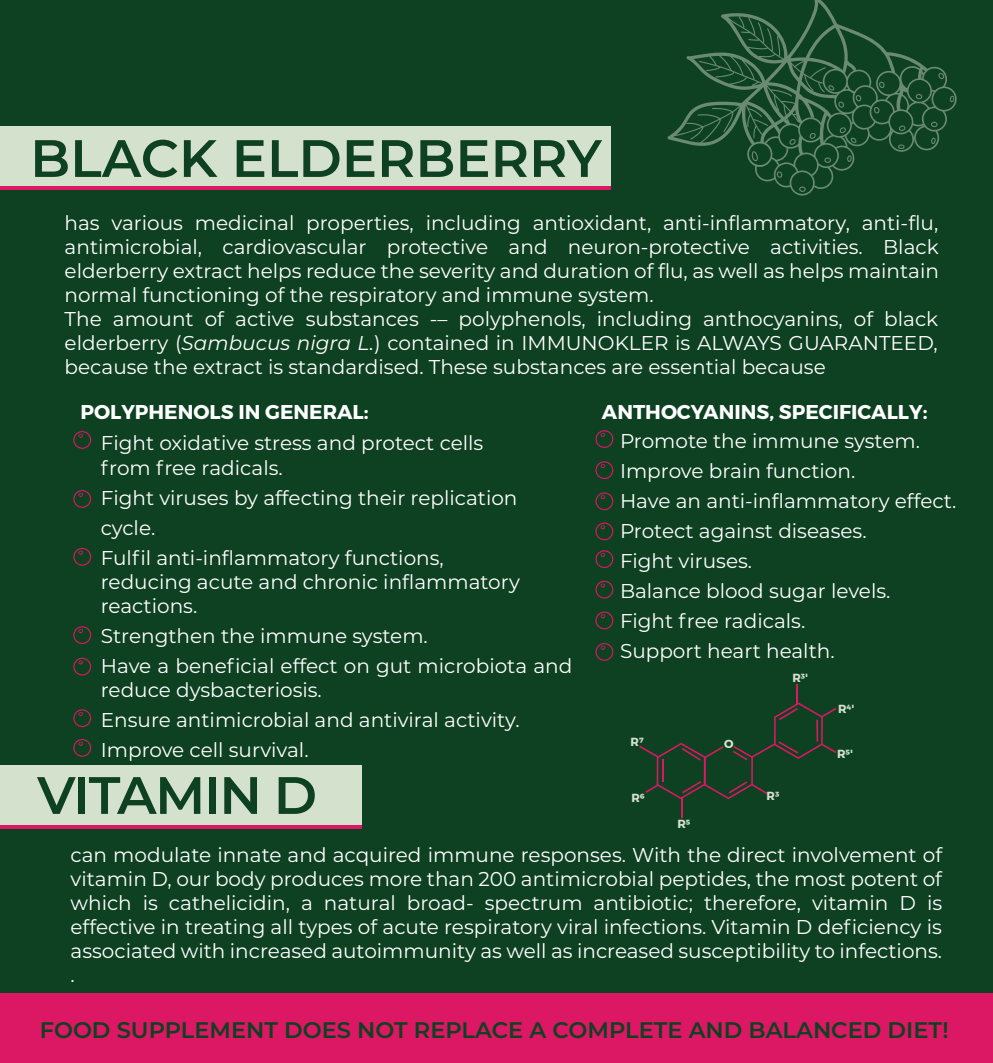
<style>
.page{position:relative;width:993px;height:1063px;background:#fff}
.page>*{position:absolute;margin:0;border:0;box-sizing:border-box;transform-origin:0 0}
.t1{font:600 52.5px "Montserrat";color:#0d4122}
.t2{font:600 52.5px "Montserrat";letter-spacing:-.025em;color:#0d4122}
.t3{font:600 22.5px "Montserrat";color:#0d4122}
.t4{font:20px/24px "Montserrat";color:#fff}
.t5{font:700 20px "Montserrat";color:#fff}
.t6{font:700 11.75px "Montserrat";color:#d4e1cd}
.s1{font-style:italic}
.s2{color:#231f20}
</style>
<div class="page">
<div style="left:0;top:0;width:992px;height:1063px;background:#0e4122"></div>
<div style="left:0;top:766px;width:361px;height:60px;background:#d4e1cd"></div>
<hr style="left:0;top:826px;width:361px;height:3px;background:#dc1763">
<div style="left:0;top:126px;width:610px;height:61px;background:#d4e1cd"></div>
<hr style="left:0;top:187px;width:610px;height:3px;background:#dc1763">
<svg style="left:667px;top:0;width:289px;height:196px"></svg>
<svg style="left:751px;top:151px;width:6px;height:10px"></svg>
<svg style="left:798px;top:186px;width:7px;height:6px"></svg>
<svg style="left:824px;top:157px;width:6px;height:6px"></svg>
<svg style="left:930px;top:122px;width:7px;height:5px"></svg>
<svg style="left:838px;top:102px;width:6px;height:6px"></svg>
<svg style="left:938px;top:73px;width:6px;height:6px"></svg>
<svg style="left:915px;top:94px;width:7px;height:5px"></svg>
<svg style="left:873px;top:107px;width:6px;height:7px"></svg>
<svg style="left:878px;top:82px;width:6px;height:6px"></svg>
<svg style="left:855px;top:95px;width:6px;height:7px"></svg>
<svg style="left:776px;top:171px;width:6px;height:7px"></svg>
<svg style="left:828px;top:85px;width:6px;height:6px"></svg>
<svg style="left:846px;top:155px;width:5px;height:7px"></svg>
<svg style="left:930px;top:137px;width:5px;height:7px"></svg>
<svg style="left:949px;top:95px;width:5px;height:7px"></svg>
<svg style="left:897px;top:144px;width:7px;height:5px"></svg>
<svg style="left:789px;top:139px;width:6px;height:6px"></svg>
<svg style="left:839px;top:127px;width:17px;height:16px"></svg>
<svg style="left:809px;top:133px;width:6px;height:6px"></svg>
<svg style="left:898px;top:125px;width:7px;height:6px"></svg>
<svg style="left:73px;top:431px;width:19px;height:18px"></svg>
<svg style="left:595px;top:430px;width:18px;height:18px"></svg>
<svg style="left:595px;top:461px;width:18px;height:19px"></svg>
<svg style="left:595px;top:492px;width:18px;height:19px"></svg>
<svg style="left:595px;top:522px;width:18px;height:19px"></svg>
<svg style="left:595px;top:550px;width:18px;height:19px"></svg>
<svg style="left:595px;top:580px;width:18px;height:19px"></svg>
<svg style="left:595px;top:611px;width:18px;height:19px"></svg>
<svg style="left:595px;top:643px;width:18px;height:18px"></svg>
<svg style="left:73px;top:490px;width:19px;height:18px"></svg>
<svg style="left:73px;top:547px;width:19px;height:19px"></svg>
<svg style="left:73px;top:626px;width:19px;height:18px"></svg>
<svg style="left:73px;top:657px;width:19px;height:19px"></svg>
<svg style="left:73px;top:709px;width:19px;height:19px"></svg>
<svg style="left:73px;top:738px;width:19px;height:19px"></svg>
<svg style="left:639px;top:702px;width:197px;height:115px"></svg>
<hr style="left:796px;top:684px;width:2px;height:20px;background:#dc1763">
<div style="left:0;top:994px;width:992px;height:69px;background:#dc1763"></div>
<h1 class="t1" style="left:30px;top:121px;width:572px">BLACK ELDERBERRY</h1>
<p class="t4" style="left:64px;top:211px;width:875px">has various medicinal properties, including antioxidant, anti-inflammatory, anti-flu, antimicrobial, cardiovascular protective and neuron-protective activities. Black elderberry extract helps reduce the severity and duration of flu, as well as helps maintain normal functioning of the respiratory and immune system.<br>The amount of active substances -– polyphenols, including anthocyanins, of black elderberry (<span class="s1">Sambucus nigra L.</span>) contained in IMMUNOKLER is ALWAYS GUARANTEED, because the extract is standardised. These substances are essential because</p>
<p class="t5" style="left:80px;top:400px;width:289px">POLYPHENOLS IN GENERAL:</p>
<p class="t5" style="left:601px;top:400px;width:327px">ANTHOCYANINS, SPECIFICALLY:</p>
<p class="t4" style="left:101px;top:429px;width:384px;line-height:25px">Fight oxidative stress and protect cells from free radicals.<span class="s2">.</span></p>
<p class="t4" style="left:101px;top:482px;width:418px;line-height:30px">Fight viruses by affecting their replication cycle.<span class="s2">.<br></span>Fulfil anti-inflammatory functions,</p>
<p class="t4" style="left:101px;top:569px;width:420px">reducing acute and chronic inflammatory reactions.</p>
<p class="t4" style="left:101px;top:620px;width:473px;line-height:30px">Strengthen the immune system.<br>Have a beneficial effect on gut microbiota and</p>
<p class="t4" style="left:101px;top:674px;width:420px;line-height:30px">reduce dysbacteriosis.<br>Ensure antimicrobial and antiviral activity.<br>Improve cell survival.</p>
<h1 class="t2" style="left:37px;top:758px;width:281px">VITAMIN D</h1>
<p class="t4" style="left:619px;top:425px;width:338px;line-height:30px">Promote the immune system.<br>Improve brain function.<br>Have an anti-inflammatory effect.<br>Protect against diseases.<br>Fight viruses.<br>Balance blood sugar levels.<br>Fight free radicals.<br>Support heart health.</p>
<p class="t6" style="left:630px;top:734px;width:15px">R7</p>
<p class="t6" style="left:723px;top:736px;width:11px">O</p>
<p class="t6" style="left:631px;top:791px;width:15px">R6</p>
<p class="t6" style="left:677px;top:817px;width:15px">R5</p>
<p class="t6" style="left:792px;top:670px;width:17px">R3'</p>
<p class="t6" style="left:766px;top:788px;width:14px">R3</p>
<p class="t6" style="left:837px;top:702px;width:18px">R4'</p>
<p class="t6" style="left:836px;top:746px;width:17px">R5'</p>
<p class="t4" style="left:70px;top:842px;width:872px;text-align:justify">can modulate innate and acquired immune responses. With the direct involvement of vitamin D, our body produces more than 200 antimicrobial peptides, the most potent of which is cathelicidin, a natural broad- spectrum antibiotic; therefore, vitamin D is effective in treating all types of acute respiratory viral infections. Vitamin D deficiency is associated with increased autoimmunity as well as increased susceptibility to infections. .</p>
<p class="t3" style="left:49px;top:1007px;width:914px">UZTURA BAGĀTINĀTĀJS NEAIZSTĀJ PILNVĒRTĪGU UN SABALANSĒTU UZTURU!</p>
<p class="t3" style="left:40px;top:1014px;width:910px">FOOD SUPPLEMENT DOES NOT REPLACE A COMPLETE AND BALANCED DIET!</p>
</div>
